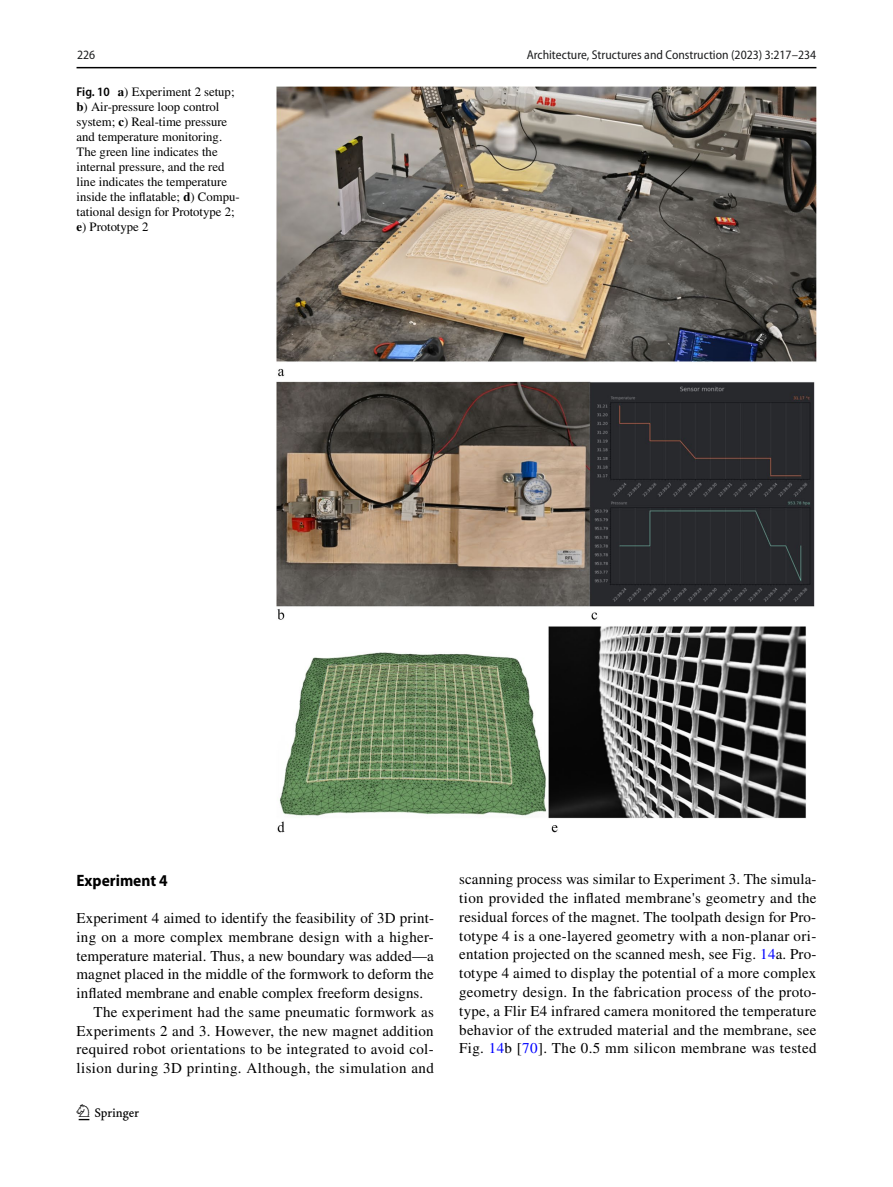
<style>
.page{position:relative;width:893px;height:1187px;background:#fff}
.page>*{position:absolute;margin:0;border:0;box-sizing:border-box;transform-origin:0 0}
.t1{font:22.5px "Springnew Regular 2";color:#000}
.t2{font:700 semi-condensed 16.5px "Myriad Pro";color:#000}
.t3{font:15px/18.8px "STIX";letter-spacing:.02em;color:#000;text-align:justify}
.t4{font:12.75px/15px "STIX";color:#000}
.t5{font:semi-condensed 12.75px "Myriad Pro";color:#1d1e1f}
.s1{font-family:"Myriad Pro";font-weight:600;font-stretch:semi-condensed}
.s2{font-weight:700}
.s3{color:#00f}
</style>
<div class="page">
<hr style="left:77px;top:67px;width:739px;height:1px;background:#000">
<img style="left:276px;top:87px;width:540px;height:745px">
<p class="t5" style="left:77px;top:50px;width:20px">226</p>
<p class="t4" style="left:77px;top:85px;width:165px"><span class="s1">Fig. 10</span> <span class="s2">a</span>) Experiment 2 setup; <span class="s2">b</span>) Air-pressure loop control system; <span class="s2">c</span>) Real-time pressure and temperature monitoring.<br>The green line indicates the internal pressure, and the red line indicates the temperature inside the inflatable; <span class="s2">d</span>) Compu&shy;tational design for Prototype 2; <span class="s2">e</span>) Prototype 2</p>
<p class="t5" style="left:527px;top:50px;width:291px">Architecture, Structures and Construction (2023) 3:217–234</p>
<p class="t2" style="left:77px;top:870px;width:93px">Experiment 4</p>
<p class="t3" style="left:77px;top:909px;width:359px">Experiment 4 aimed to identify the feasibility of 3D print-</p>
<p class="t3" style="left:77px;top:928px;width:359px">ing on a more complex membrane design with a higher-</p>
<p class="t3" style="left:77px;top:947px;width:359px">temperature material. Thus, a new boundary was added—a</p>
<p class="t3" style="left:77px;top:965px;width:359px">magnet placed in the middle of the formwork to deform the</p>
<p class="t3" style="left:77px;top:984px;width:348px">inflated membrane and enable complex freeform designs.</p>
<p class="t3" style="left:94px;top:1003px;width:342px">The experiment had the same pneumatic formwork as</p>
<p class="t3" style="left:77px;top:1022px;width:359px">Experiments 2 and 3. However, the new magnet addition</p>
<p class="t3" style="left:77px;top:1040px;width:359px">required robot orientations to be integrated to avoid col-</p>
<p class="t3" style="left:77px;top:1059px;width:359px">lision during 3D printing. Although, the simulation and</p>
<h1 class="t1" style="left:79px;top:1104px;width:62px">1 3</h1>
<p class="t3" style="left:459px;top:871px;width:359px">scanning process was similar to Experiment 3. The simula&shy;tion provided the inflated membrane's geometry and the residual forces of the magnet. The toolpath design for Pro&shy;totype 4 is a one-layered geometry with a non-planar ori&shy;entation projected on the scanned mesh, see Fig. <span class="s3">14</span>a. Pro&shy;totype 4 aimed to display the potential of a more complex geometry design. In the fabrication process of the proto&shy;type, a Flir E4 infrared camera monitored the temperature behavior of the extruded material and the membrane, see Fig. <span class="s3">14</span>b [<span class="s3">70</span>]. The 0.5 mm silicon membrane was tested</p>
</div>
